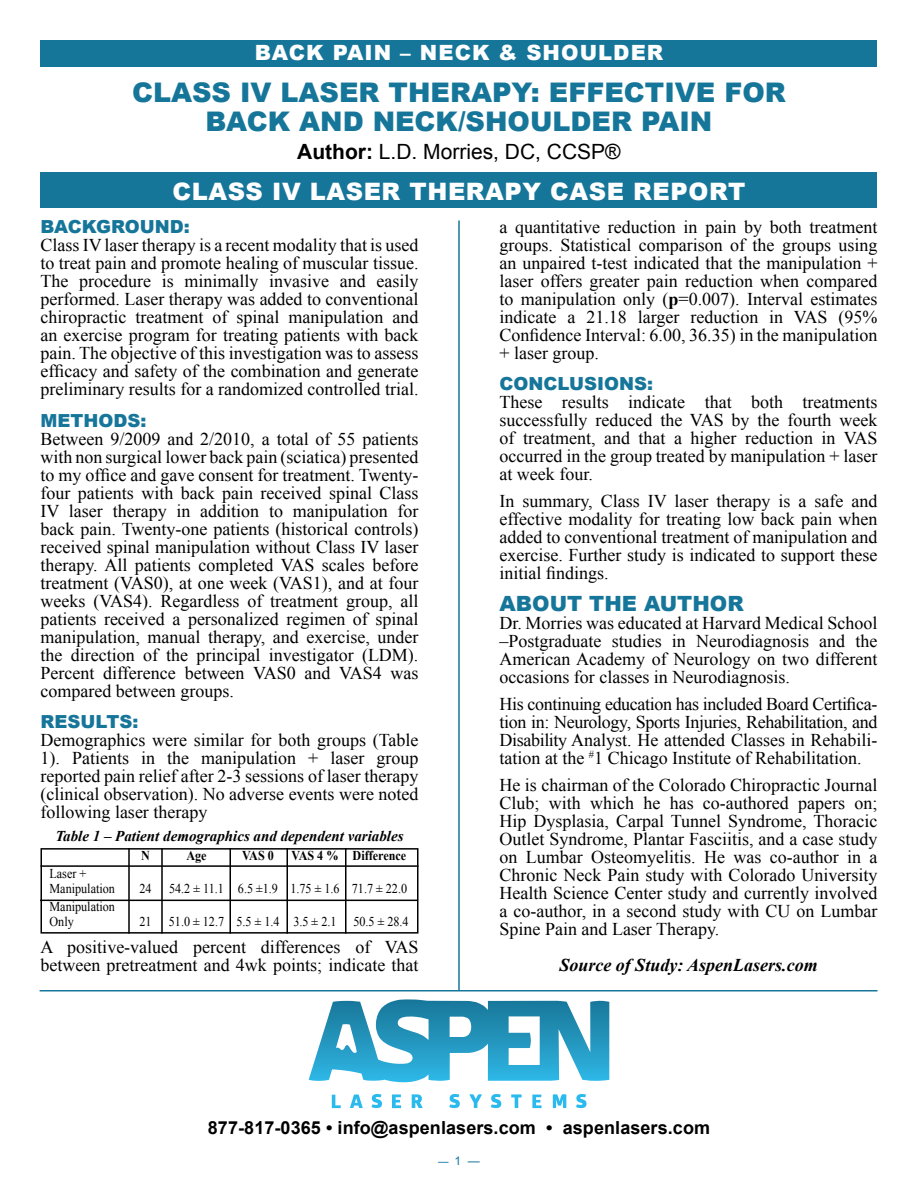
<style>
.page{position:relative;width:918px;height:1188px;background:#fff}
.page>*{position:absolute;margin:0;border:0;box-sizing:border-box;transform-origin:0 0}
.t1{font:900 27px/28.5px "Arial";color:#16769a;text-align:center}
.t2{font:900 24px "Arial";letter-spacing:.025em;color:#fff}
.t3{font:21px "Arial";color:#000}
.t4{font:900 21px "Arial";letter-spacing:.05em;color:#fff}
.t5{font:900 21px "Arial";color:#16769a}
.t6{font:18px/18px "Times New Roman";color:#000;text-align:justify}
.t7{font:700 18px "Arial";letter-spacing:.005em;color:#000}
.t8{font:900 18px "Arial";color:#16769a}
.t9{font:italic 700 18px "Times New Roman";color:#000}
.t10{font:italic 700 15px "Times New Roman";color:#000}
.t11{font:13.5px/15px "Times New Roman";color:#000;scale:.9 1}
.t12{font:700 13.5px "Times New Roman";color:#000;scale:.9 1}
.t13{font:12px "Arial";color:#16769a}
.s1{font-weight:700}
.s2{font-size:10.5px}
</style>
<div class="page">
<div style="left:40px;top:40px;width:838px;height:28px;background:#16769a"></div>
<div style="left:40px;top:172px;width:838px;height:36px;background:#16769a"></div>
<hr style="left:458px;top:220px;width:2px;height:770px;background:#16769a">
<hr style="left:40px;top:990px;width:837px;height:2px;background:#16769a">
<div style="left:40px;top:848px;width:378px;height:86px;border:2px solid #000"></div>
<hr style="left:40px;top:865px;width:378px;height:2px;background:#000">
<hr style="left:128px;top:848px;width:2px;height:86px;background:#000">
<hr style="left:161px;top:848px;width:2px;height:86px;background:#000">
<hr style="left:230px;top:848px;width:1px;height:86px;background:#000">
<hr style="left:286px;top:848px;width:2px;height:86px;background:#000">
<hr style="left:345px;top:848px;width:1px;height:86px;background:#000">
<hr style="left:40px;top:900px;width:378px;height:1px;background:#000">
<svg style="left:309px;top:999px;width:300px;height:83px"></svg>
<svg style="left:332px;top:1095px;width:9px;height:13px"></svg>
<svg style="left:350px;top:1094px;width:13px;height:14px"></svg>
<svg style="left:449px;top:1094px;width:11px;height:14px"></svg>
<svg style="left:371px;top:1094px;width:11px;height:14px"></svg>
<svg style="left:491px;top:1094px;width:10px;height:14px"></svg>
<svg style="left:576px;top:1094px;width:11px;height:14px"></svg>
<svg style="left:392px;top:1094px;width:9px;height:14px"></svg>
<svg style="left:532px;top:1095px;width:10px;height:13px"></svg>
<svg style="left:412px;top:1094px;width:11px;height:14px"></svg>
<svg style="left:469px;top:1094px;width:13px;height:14px"></svg>
<svg style="left:511px;top:1094px;width:11px;height:14px"></svg>
<svg style="left:553px;top:1094px;width:13px;height:14px"></svg>
<p class="t4" style="left:255px;top:41px;width:410px">BACK PAIN – NECK &amp; SHOULDER</p>
<h1 class="t1" style="left:132px;top:78px;width:655px">CLASS IV LASER THERAPY: EFFECTIVE FOR<br>BACK AND NECK/SHOULDER PAIN</h1>
<p class="t3" style="left:297px;top:140px;width:325px"><span class="s1">Author:</span> L.D. Morries, DC, CCSP®</p>
<h2 class="t2" style="left:173px;top:178px;width:574px">CLASS IV LASER THERAPY CASE REPORT</h2>
<p class="t8" style="left:40px;top:217px;width:151px">BACKGROUND:</p>
<p class="t6" style="left:40px;top:236px;width:380px">Class IV laser therapy is a recent modality that is used to treat pain and promote healing of muscular tissue.<br>The procedure is minimally invasive and easily performed. Laser therapy was added to conventional chiropractic treatment of spinal manipulation and an exercise program for treating patients with back pain. The objective of this investigation was to assess efficacy and safety of the combination and generate preliminary results for a randomized controlled trial.</p>
<p class="t8" style="left:40px;top:410px;width:107px">METHODS:</p>
<p class="t6" style="left:40px;top:430px;width:380px">Between 9/2009 and 2/2010, a total of 55 patients with non surgical lower back pain (sciatica) presented to my office and gave consent for treatment. Twenty&shy;four patients with back pain received spinal Class IV laser therapy in addition to manipulation for back pain. Twenty-one patients (historical controls) received spinal manipulation without Class IV laser therapy. All patients completed VAS scales before treatment (VAS0), at one week (VAS1), and at four weeks (VAS4). Regardless of treatment group, all patients received a personalized regimen of spinal manipulation, manual therapy, and exercise, under the direction of the principal investigator (LDM).<br>Percent difference between VAS0 and VAS4 was compared between groups.</p>
<p class="t8" style="left:40px;top:712px;width:100px">RESULTS:</p>
<p class="t6" style="left:40px;top:731px;width:380px">Demographics were similar for both groups (Table 1). Patients in the manipulation + laser group reported pain relief after 2-3 sessions of laser therapy (clinical observation). No adverse events were noted following laser therapy</p>
<p class="t10" style="left:55px;top:827px;width:350px">Table 1 – Patient demographics and dependent variables</p>
<p class="t12" style="left:141px;top:848px;width:11px">N</p>
<p class="t12" style="left:186px;top:848px;width:24px">Age</p>
<p class="t12" style="left:242px;top:848px;width:37px">VAS 0</p>
<p class="t12" style="left:291px;top:848px;width:129px">VAS 4 % Difference</p>
<p class="t11" style="left:50px;top:866px;width:74px">Laser +<br>Manipulation</p>
<p class="t6" style="left:500px;top:218px;width:380px">a quantitative reduction in pain by both treatment groups. Statistical comparison of the groups using an unpaired t-test indicated that the manipulation + laser offers greater pain reduction when compared to manipulation only (<span class="s1">p</span>=0.007). Interval estimates indicate a 21.18 larger reduction in VAS (95% Confidence Interval: 6.00, 36.35) in the manipulation + laser group.</p>
<p class="t8" style="left:500px;top:374px;width:155px">CONCLUSIONS:</p>
<p class="t6" style="left:500px;top:393px;width:380px">These results indicate that both treatments successfully reduced the VAS by the fourth week of treatment, and that a higher reduction in VAS occurred in the group treated by manipulation + laser at week four.</p>
<p class="t6" style="left:500px;top:492px;width:380px">In summary, Class IV laser therapy is a safe and effective modality for treating low back pain when added to conventional treatment of manipulation and exercise. Further study is indicated to support these initial findings.</p>
<p class="t5" style="left:500px;top:592px;width:246px">ABOUT THE AUTHOR</p>
<p class="t6" style="left:500px;top:614px;width:380px">Dr. Morries was educated at Harvard Medical School –Postgraduate studies in Neurodiagnosis and the American Academy of Neurology on two different occasions for classes in Neurodiagnosis.</p>
<p class="t6" style="left:500px;top:695px;width:380px">His continuing education has included Board Certifica&shy;tion in: Neurology, Sports Injuries, Rehabilitation, and Disability Analyst. He attended Classes in Rehabili&shy;tation at the <sup>#</sup>1 Chicago Institute of Rehabilitation.</p>
<p class="t6" style="left:500px;top:776px;width:380px">He is chairman of the Colorado Chiropractic Journal Club; with which he has co-authored papers on; Hip Dysplasia, Carpal Tunnel Syndrome, Thoracic Outlet Syndrome, Plantar Fasciitis, and a case study on Lumbar Osteomyelitis. He was co-author in a Chronic Neck Pain study with Colorado University Health Science Center study and currently involved a co-author, in a second study with CU on Lumbar Spine Pain and Laser Therapy.</p>
<p class="t9" style="left:559px;top:955px;width:260px">Source of Study: AspenLasers.com</p>
<p class="t11" style="left:139px;top:881px;width:15px">24</p>
<p class="t11" style="left:169px;top:881px;width:266px">54.2 ± 11.1 6.5 ±1.9 1.75 ± 1.6 71.7 ± 22.0</p>
<p class="t11" style="left:50px;top:899px;width:74px">Manipulation<br>Only</p>
<p class="t11" style="left:139px;top:914px;width:15px">21</p>
<p class="t11" style="left:169px;top:914px;width:268px">51.0 ± 12.7 5.5 ± 1.4 3.5 ± 2.1 50.5 ± 28.4</p>
<p class="t6" style="left:40px;top:938px;width:380px">A positive-valued percent differences of VAS between pretreatment and 4wk points; indicate that</p>
<p class="t7" style="left:208px;top:1117px;width:504px">877-817-0365 • info@aspenlasers.com • aspenlasers.com</p>
<p class="t13" style="left:438px;top:1154px;width:43px"><span class="s2">—</span> 1 —</p>
</div>
